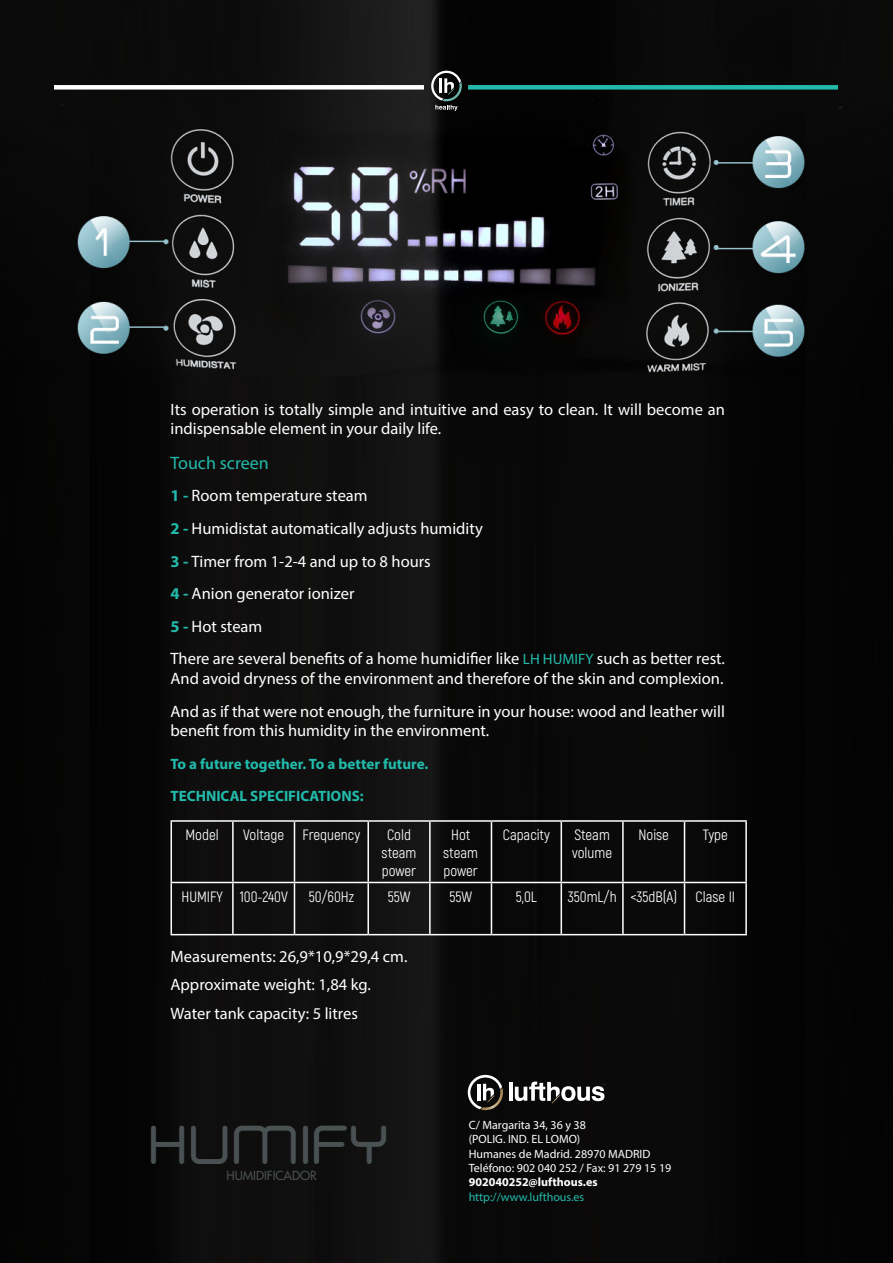
<style>
.page{position:relative;width:893px;height:1263px;background:#fff}
.page>*{position:absolute;margin:0;border:0;box-sizing:border-box;transform-origin:0 0}
.t1{font:500 47.85px "Neogrey";color:#4a5153}
.t2{font:18px "Myriad Pro";color:#22bbab}
.t3{font:16.5px/32.5px "Myriad Pro";color:#fff}
.t4{font:15px/18px "Akrobat";color:#fff;text-align:center}
.t5{font:700 15px/32.5px "Myriad Pro";color:#22bbab}
.t6{font:500 12.15px "Futura Std";color:#4a5153}
.t7{font:12px/14.4px "Myriad Pro";color:#fff}
.t8{font:12px "Myriad Pro";color:#22bbab}
.t9{font:700 12px "Myriad Pro";color:#fff}
.s1{font-weight:700;color:#22bbab}
.s2{font-size:15px;color:#22bbab}
</style>
<div class="page">
<img style="left:0;top:0;width:893px;height:1263px">
<div style="left:54px;top:85px;width:370px;height:5px;background:#fff"></div>
<div style="left:468px;top:85px;width:370px;height:5px;background:#22bbab"></div>
<hr style="left:171px;top:820px;width:62px;height:2px;background:#fff">
<hr style="left:171px;top:822px;width:1px;height:60px;background:#fff">
<hr style="left:233px;top:820px;width:61px;height:2px;background:#fff">
<hr style="left:232px;top:822px;width:2px;height:60px;background:#fff">
<hr style="left:294px;top:820px;width:74px;height:2px;background:#fff">
<hr style="left:294px;top:822px;width:1px;height:60px;background:#fff">
<hr style="left:368px;top:820px;width:62px;height:2px;background:#fff">
<hr style="left:367px;top:822px;width:2px;height:60px;background:#fff">
<hr style="left:430px;top:820px;width:61px;height:2px;background:#fff">
<hr style="left:429px;top:822px;width:2px;height:60px;background:#fff">
<hr style="left:491px;top:820px;width:70px;height:2px;background:#fff">
<hr style="left:491px;top:822px;width:1px;height:60px;background:#fff">
<hr style="left:561px;top:820px;width:62px;height:2px;background:#fff">
<hr style="left:561px;top:822px;width:1px;height:60px;background:#fff">
<hr style="left:623px;top:820px;width:61px;height:2px;background:#fff">
<hr style="left:622px;top:822px;width:2px;height:60px;background:#fff">
<hr style="left:684px;top:820px;width:63px;height:2px;background:#fff">
<hr style="left:684px;top:822px;width:1px;height:60px;background:#fff">
<hr style="left:745px;top:822px;width:2px;height:60px;background:#fff">
<hr style="left:171px;top:882px;width:62px;height:1px;background:#fff">
<hr style="left:171px;top:883px;width:1px;height:51px;background:#fff">
<hr style="left:233px;top:882px;width:61px;height:1px;background:#fff">
<hr style="left:232px;top:883px;width:2px;height:51px;background:#fff">
<hr style="left:294px;top:882px;width:74px;height:1px;background:#fff">
<hr style="left:294px;top:883px;width:1px;height:51px;background:#fff">
<hr style="left:368px;top:882px;width:62px;height:1px;background:#fff">
<hr style="left:367px;top:883px;width:2px;height:51px;background:#fff">
<hr style="left:430px;top:882px;width:61px;height:1px;background:#fff">
<hr style="left:429px;top:883px;width:2px;height:51px;background:#fff">
<hr style="left:491px;top:882px;width:70px;height:1px;background:#fff">
<hr style="left:491px;top:883px;width:1px;height:51px;background:#fff">
<hr style="left:561px;top:882px;width:62px;height:1px;background:#fff">
<hr style="left:561px;top:883px;width:1px;height:51px;background:#fff">
<hr style="left:623px;top:882px;width:61px;height:1px;background:#fff">
<hr style="left:622px;top:883px;width:2px;height:51px;background:#fff">
<hr style="left:684px;top:882px;width:63px;height:1px;background:#fff">
<hr style="left:684px;top:883px;width:1px;height:51px;background:#fff">
<hr style="left:745px;top:883px;width:2px;height:51px;background:#fff">
<hr style="left:171px;top:934px;width:62px;height:1px;background:#fff">
<hr style="left:233px;top:934px;width:61px;height:1px;background:#fff">
<hr style="left:294px;top:934px;width:74px;height:1px;background:#fff">
<hr style="left:368px;top:934px;width:62px;height:1px;background:#fff">
<hr style="left:430px;top:934px;width:61px;height:1px;background:#fff">
<hr style="left:491px;top:934px;width:70px;height:1px;background:#fff">
<hr style="left:561px;top:934px;width:62px;height:1px;background:#fff">
<hr style="left:623px;top:934px;width:61px;height:1px;background:#fff">
<hr style="left:684px;top:934px;width:63px;height:1px;background:#fff">
<svg style="left:431px;top:71px;width:31px;height:40px"></svg>
<hr style="left:509px;top:1082px;width:4px;height:19px;background:#fff">
<svg style="left:515px;top:1081px;width:91px;height:22px"></svg>
<svg style="left:468px;top:1075px;width:35px;height:35px"></svg>
<p class="t3" style="left:171px;top:399px;width:556px;line-height:19.8px">Its operation is totally simple and intuitive and easy to clean. It will become an indispensable element in your daily life.</p>
<p class="t2" style="left:171px;top:452px;width:100px">Touch screen</p>
<p class="t3" style="left:171px;top:479px;width:556px"><span class="s1">1 -</span> Room temperature steam<br><span class="s1">2 -</span> Humidistat automatically adjusts humidity<br><span class="s1">3 -</span> Timer from 1-2-4 and up to 8 hours<br><span class="s1">4 -</span> Anion generator ionizer<br><span class="s1">5 -</span> Hot steam<br>There are several benefits of a home humidifier like <span class="s2">LH HUMIFY</span> such as better rest.</p>
<p class="t3" style="left:170px;top:662px;width:556px">And avoid dryness of the environment and therefore of the skin and complexion.<br>And as if that were not enough, the furniture in your house: wood and leather will</p>
<p class="t3" style="left:170px;top:714px;width:320px">benefit from this humidity in the environment.</p>
<p class="t5" style="left:171px;top:747px;width:259px">To a future together. To a better future.<br>TECHNICAL SPECIFICATIONS:</p>
<p class="t4" style="left:185px;top:826px;width:35px">Model</p>
<p class="t4" style="left:243px;top:826px;width:118px">Voltage Frequency</p>
<p class="t4" style="left:382px;top:826px;width:36px">Cold steam power</p>
<p class="t4" style="left:443px;top:826px;width:36px">Hot steam power</p>
<p class="t4" style="left:503px;top:826px;width:48px">Capacity</p>
<p class="t4" style="left:572px;top:826px;width:41px;text-align:left">Steam volume</p>
<p class="t4" style="left:638px;top:826px;width:32px">Noise</p>
<p class="t4" style="left:703px;top:826px;width:26px">Type</p>
<p class="t4" style="left:181px;top:888px;width:108px">HUMIFY 100-240V</p>
<p class="t4" style="left:309px;top:888px;width:47px">50/60Hz</p>
<p class="t4" style="left:388px;top:888px;width:24px">55W</p>
<p class="t4" style="left:449px;top:888px;width:24px">55W</p>
<p class="t4" style="left:516px;top:888px;width:23px">5,0L</p>
<p class="t4" style="left:568px;top:888px;width:169px">350mL/h &lt;35dB(A) Clase II</p>
<p class="t3" style="left:171px;top:942px;width:238px;line-height:28.3px">Measurements: 26,9*10,9*29,4 cm.<br>Approximate weight: 1,84 kg.<br>Water tank capacity: 5 litres</p>
<h1 class="t1" style="left:151px;top:1115px;width:242px">HUMIFY</h1>
<p class="t6" style="left:226px;top:1168px;width:92px">HUMIDIFICADOR</p>
<p class="t7" style="left:469px;top:1117px;width:204px">C/ Margarita 34, 36 y 38<br>(POLIG. IND. EL LOMO)<br>Humanes de Madrid. 28970 MADRID<br>Teléfono: 902 040 252 / Fax: 91 279 15 19</p>
<p class="t9" style="left:469px;top:1174px;width:130px">902040252@lufthous.es</p>
<p class="t8" style="left:469px;top:1189px;width:117px">http://www.lufthous.es</p>
</div>
